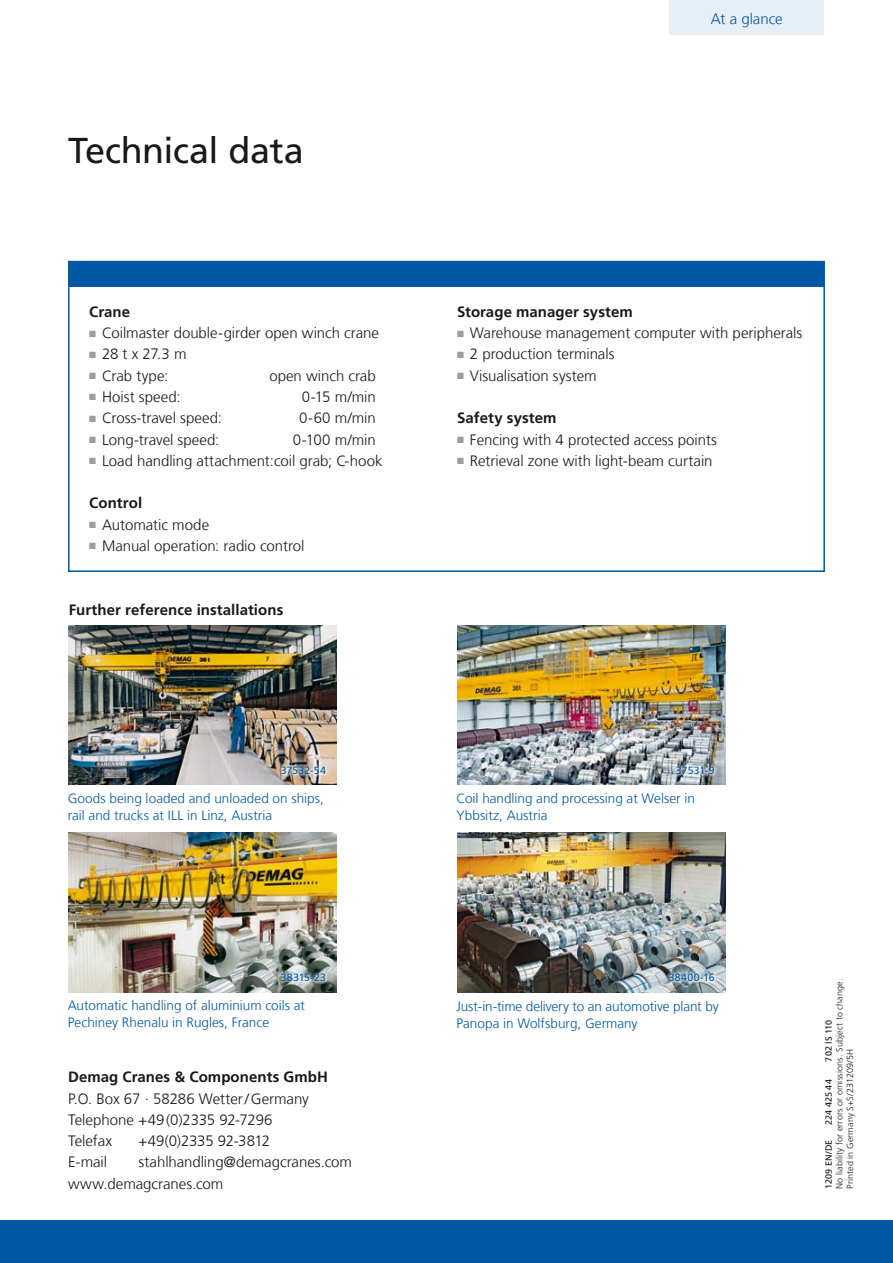
<style>
.page{position:relative;width:893px;height:1263px;background:#fff}
.page>*{position:absolute;margin:0;border:0;box-sizing:border-box;transform-origin:0 0}
.t1{font:36px "Frutiger LT Com";letter-spacing:-.01em;color:#1a171b}
.t2{font:300 15px/21.3px "Frutiger LT Com";color:#1a171b}
.t3{font:700 15px "Frutiger LT Com";letter-spacing:.005em;color:#1a171b}
.t4{font:300 15px "Frutiger LT Com";letter-spacing:-.02em;color:#1a171b}
.t5{font:300 15px "Frutiger LT Com";letter-spacing:-.005em;color:#0057a3}
.t6{font:300 13.5px/16.5px "Frutiger LT Com";color:#0057a3}
.t7{font:10.5px "Frutiger LT Com";letter-spacing:.01em;color:#0057a3}
.t8{font:300 9px/10.8px "Frutiger LT Com";letter-spacing:.015em;color:#1a171b}
.t9{font:9px "Frutiger LT Com";letter-spacing:.02em;color:#1a171b}
.t10{font:9px "Zapf Dingbats";color:#9c9e9f}
.s1{color:#9c9e9f}
</style>
<div class="page">
<div style="left:0;top:1220px;width:893px;height:43px;background:#0057a3"></div>
<div style="left:669px;top:0;width:155px;height:34px;background:#e6eef6"></div>
<img style="left:68px;top:625px;width:268px;height:159px">
<img style="left:68px;top:833px;width:268px;height:159px">
<img style="left:457px;top:625px;width:268px;height:159px">
<img style="left:457px;top:833px;width:268px;height:159px">
<div style="left:68px;top:261px;width:757px;height:311px;border:2px solid #0057a3"></div>
<div style="left:69px;top:262px;width:755px;height:24px;background:#0057a3"></div>
<div style="left:277px;top:762px;width:51px;height:14px;background:#fff;opacity:.6"></div>
<div style="left:672px;top:762px;width:45px;height:14px;background:#fff;opacity:.6"></div>
<div style="left:664px;top:970px;width:53px;height:14px;background:#fff;opacity:.6"></div>
<div style="left:277px;top:970px;width:50px;height:14px;background:#fff;opacity:.6"></div>
<h1 class="t1" style="left:68px;top:129px;width:237px">Technical data</h1>
<p class="t3" style="left:89px;top:303px;width:42px">Crane</p>
<p class="t2" style="left:89px;top:322px;width:291px"><span class="s1">■</span> Coilmaster double-girder open winch crane</p>
<p class="t2" style="left:89px;top:344px;width:99px"><span class="s1">■</span> 28 t x 27.3 m</p>
<p class="t2" style="left:89px;top:365px;width:80px"><span class="s1">■</span> Crab type:</p>
<p class="t2" style="left:269px;top:365px;width:108px">open winch crab</p>
<p class="t2" style="left:89px;top:386px;width:93px"><span class="s1">■</span> Hoist speed:</p>
<p class="t2" style="left:302px;top:386px;width:75px">0-15 m/min</p>
<p class="t2" style="left:89px;top:407px;width:134px"><span class="s1">■</span> Cross-travel speed:</p>
<p class="t2" style="left:299px;top:407px;width:78px">0-60 m/min</p>
<p class="t2" style="left:89px;top:429px;width:131px"><span class="s1">■</span> Long-travel speed:</p>
<p class="t2" style="left:293px;top:429px;width:84px">0-100 m/min</p>
<p class="t2" style="left:89px;top:450px;width:295px"><span class="s1">■</span> Load handling attachment:coil grab; C-hook</p>
<p class="t3" style="left:89px;top:494px;width:54px">Control</p>
<p class="t2" style="left:89px;top:514px;width:121px"><span class="s1">■</span> Automatic mode</p>
<p class="t2" style="left:89px;top:535px;width:217px"><span class="s1">■</span> Manual operation: radio control</p>
<p class="t3" style="left:69px;top:601px;width:216px">Further reference installations</p>
<p class="t5" style="left:711px;top:10px;width:73px">At a glance</p>
<p class="t3" style="left:457px;top:303px;width:177px">Storage manager system</p>
<p class="t10" style="left:464px;top:329px;width:4px">■</p>
<p class="t2" style="left:457px;top:322px;width:347px"><span class="s1">■</span> Warehouse management computer with peripherals</p>
<p class="t10" style="left:464px;top:351px;width:4px">■</p>
<p class="t2" style="left:457px;top:344px;width:159px"><span class="s1">■</span> 2 production terminals</p>
<p class="t2" style="left:457px;top:365px;width:141px"><span class="s1">■</span> Visualisation system</p>
<p class="t3" style="left:457px;top:409px;width:101px">Safety system</p>
<p class="t10" style="left:464px;top:436px;width:4px">■</p>
<p class="t2" style="left:457px;top:429px;width:262px"><span class="s1">■</span> Fencing with 4 protected access points</p>
<p class="t2" style="left:457px;top:450px;width:257px"><span class="s1">■</span> Retrieval zone with light-beam curtain</p>
<p class="t7" style="left:281px;top:764px;width:47px">37532-54</p>
<p class="t7" style="left:676px;top:764px;width:40px">37531-9</p>
<p class="t6" style="left:68px;top:790px;width:258px">Goods being loaded and unloaded on ships, rail and trucks at ILL in Linz, Austria</p>
<p class="t6" style="left:456px;top:790px;width:240px">Coil handling and processing at Welser in<br>Ybbsitz, Austria</p>
<p class="t7" style="left:281px;top:972px;width:47px">38315-23</p>
<p class="t7" style="left:669px;top:972px;width:48px">38400-16</p>
<p class="t6" style="left:68px;top:998px;width:239px">Automatic handling of aluminium coils at<br>Pechiney Rhenalu in Rugles, France</p>
<p class="t3" style="left:68px;top:1068px;width:262px">Demag Cranes &amp; Components GmbH</p>
<p class="t2" style="left:68px;top:1088px;width:242px">P.O. Box 67 · 58286 Wetter/Germany<br>Telephone +49(0)2335 92-7296<br>Telefax</p>
<p class="t4" style="left:139px;top:1132px;width:133px">+49(0)2335 92-3812</p>
<p class="t2" style="left:68px;top:1152px;width:285px;text-indent:70px">stahlhandling@demagcranes.com www.demagcranes.com</p>
<p class="t2" style="left:68px;top:1152px;width:41px">E-mail</p>
<p class="t6" style="left:456px;top:998px;width:264px">Just-in-time delivery to an automotive plant by<br>Panopa in Wolfsburg, Germany</p>
<p class="t8" style="left:834px;top:1189px;width:212px;rotate:-90deg">No liability for errors or omissions. Subject to change.<br>Printed in Germany S+S/231209/5H</p>
<p class="t9" style="left:823px;top:1061px;width:43px;rotate:-90deg">702 IS 110</p>
<p class="t9" style="left:823px;top:1125px;width:48px;rotate:-90deg">224 425 44</p>
<p class="t9" style="left:823px;top:1189px;width:51px;rotate:-90deg">1209 EN/DE</p>
</div>
